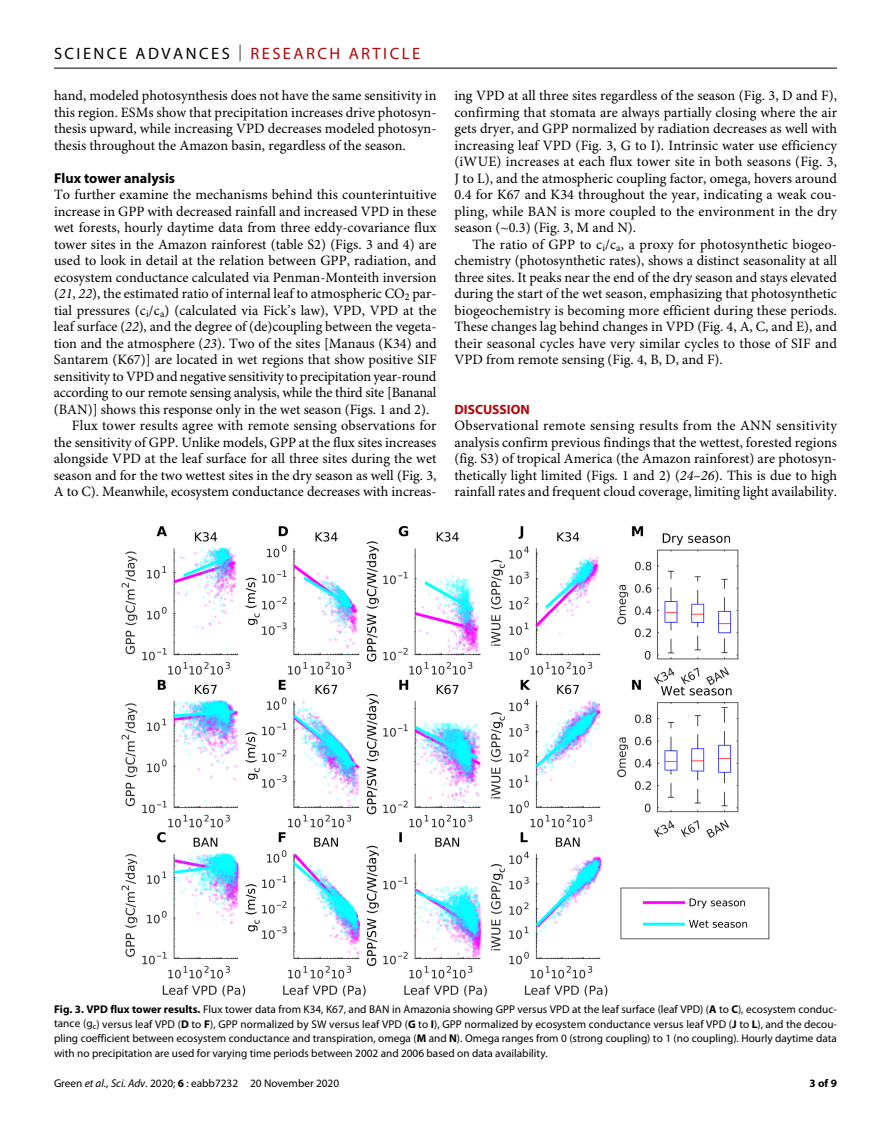
<style>
.page{position:relative;width:891px;height:1134px;background:#fff}
.page>*{position:absolute;margin:0;border:0;box-sizing:border-box;transform-origin:0 0}
.t1{font:16.5px "Myriad Pro";letter-spacing:.15em;color:#000}
.t2{font:14.25px/16.5px "Minion Pro";color:#000;text-align:justify}
.t3{font:14.25px "Minion Pro";letter-spacing:-.02em;color:#000}
.t4{font:700 14.25px "Myriad Pro";color:#000}
.t5{font:700 13.5px "Myriad Pro";color:#b10508}
.t6{font:11.25px/15px "Myriad Pro";color:#000;text-align:justify}
.t7{font:700 11.25px "Myriad Pro";color:#000}
.s1{font-weight:300}
.s2{color:#b10508}
.s3{font-style:italic}
.s4{font-weight:700}
</style>
<div class="page">
<hr style="left:54px;top:68px;width:783px;height:1px;background:#000">
<img style="left:122px;top:526px;width:648px;height:470px">
<p class="t1" style="left:54px;top:40px;width:368px">SCIENCE ADVANCES <span class="s1">|</span> <span class="s2">RESEARCH ARTICLE</span></p>
<p class="t2" style="left:54px;top:89px;width:384px">hand, modeled photosynthesis does not have the same sensitivity in this region. ESMs show that precipitation increases drive photosyn&shy;thesis upward, while increasing VPD decreases modeled photosyn&shy;thesis throughout the Amazon basin, regardless of the season.</p>
<p class="t4" style="left:54px;top:166px;width:123px">Flux tower analysis</p>
<p class="t2" style="left:54px;top:188px;width:384px">To further examine the mechanisms behind this counterintuitive</p>
<p class="t2" style="left:54px;top:204px;width:384px">increase in GPP with decreased rainfall and increased VPD in these</p>
<p class="t2" style="left:54px;top:221px;width:384px">wet forests, hourly daytime data from three eddy-covariance flux</p>
<p class="t2" style="left:54px;top:237px;width:384px">tower sites in the Amazon rainforest (table S2) (Figs. 3 and 4) are</p>
<p class="t2" style="left:54px;top:254px;width:384px">used to look in detail at the relation between GPP, radiation, and</p>
<p class="t2" style="left:54px;top:270px;width:384px">ecosystem conductance calculated via Penman-Monteith inversion</p>
<p class="t2" style="left:54px;top:287px;width:384px">(<span class="s3">21</span>, <span class="s3">22</span>), the estimated ratio of internal leaf to atmospheric CO<sub>2</sub> par-</p>
<p class="t2" style="left:54px;top:303px;width:384px">tial pressures (c<sub>i</sub>/c<sub>a</sub>) (calculated via Fick’s law), VPD, VPD at the</p>
<p class="t2" style="left:54px;top:320px;width:384px">leaf surface (<span class="s3">22</span>), and the degree of (de)coupling between the vegeta-</p>
<p class="t2" style="left:54px;top:336px;width:384px">tion and the atmosphere (<span class="s3">23</span>). Two of the sites [Manaus (K34) and</p>
<p class="t2" style="left:54px;top:353px;width:384px">Santarem (K67)] are located in wet regions that show positive SIF</p>
<p class="t2" style="left:54px;top:369px;width:384px">sensitivity to VPD and negative sensitivity to precipitation year-round</p>
<p class="t3" style="left:54px;top:384px;width:384px">according to our remote sensing analysis, while the third site [Bananal</p>
<p class="t2" style="left:54px;top:402px;width:377px">(BAN)] shows this response only in the wet season (Figs. 1 and 2).</p>
<p class="t2" style="left:72px;top:419px;width:366px">Flux tower results agree with remote sensing observations for</p>
<p class="t2" style="left:54px;top:435px;width:384px">the sensitivity of GPP. Unlike models, GPP at the flux sites increases</p>
<p class="t2" style="left:54px;top:452px;width:384px">alongside VPD at the leaf surface for all three sites during the wet</p>
<p class="t2" style="left:54px;top:468px;width:384px">season and for the two wettest sites in the dry season as well (Fig. 3,</p>
<p class="t2" style="left:54px;top:485px;width:384px">A to C). Meanwhile, ecosystem conductance decreases with increas-</p>
<p class="t2" style="left:454px;top:89px;width:384px">ing VPD at all three sites regardless of the season (Fig. 3, D and F), confirming that stomata are always partially closing where the air gets dryer, and GPP normalized by radiation decreases as well with increasing leaf VPD (Fig. 3, G to I). Intrinsic water use efficiency (iWUE) increases at each flux tower site in both seasons (Fig. 3, J to L), and the atmospheric coupling factor, omega, hovers around 0.4 for K67 and K34 throughout the year, indicating a weak cou&shy;pling, while BAN is more coupled to the environment in the dry season (~0.3) (Fig. 3, M and N).</p>
<p class="t2" style="left:454px;top:237px;width:384px;text-indent:18px">The ratio of GPP to c<sub>i</sub>/c<sub>a</sub>, a proxy for photosynthetic biogeo&shy;chemistry (photosynthetic rates), shows a distinct seasonality at all three sites. It peaks near the end of the dry season and stays elevated during the start of the wet season, emphasizing that photosynthetic biogeochemistry is becoming more efficient during these periods.<br>These changes lag behind changes in VPD (Fig. 4, A, C, and E), and their seasonal cycles have very similar cycles to those of SIF and VPD from remote sensing (Fig. 4, B, D, and F).</p>
<p class="t5" style="left:454px;top:398px;width:77px">DISCUSSION</p>
<p class="t2" style="left:454px;top:419px;width:384px">Observational remote sensing results from the ANN sensitivity analysis confirm previous findings that the wettest, forested regions (fig. S3) of tropical America (the Amazon rainforest) are photosyn&shy;thetically light limited (Figs. 1 and 2) (<span class="s3">24</span>–<span class="s3">26</span>). This is due to high rainfall rates and frequent cloud coverage, limiting light availability.</p>
<p class="t6" style="left:54px;top:1001px;width:785px"><span class="s4">Fig. 3. VPD flux tower results.</span> Flux tower data from K34, K67, and BAN in Amazonia showing GPP versus VPD at the leaf surface (leaf VPD) (<span class="s4">A</span> to <span class="s4">C</span>), ecosystem conduc&shy;tance (g<sub>c</sub>) versus leaf VPD (<span class="s4">D</span> to <span class="s4">F</span>), GPP normalized by SW versus leaf VPD (<span class="s4">G</span> to <span class="s4">I</span>), GPP normalized by ecosystem conductance versus leaf VPD (<span class="s4">J</span> to <span class="s4">L</span>), and the decou&shy;pling coefficient between ecosystem conductance and transpiration, omega (<span class="s4">M</span> and <span class="s4">N</span>). Omega ranges from 0 (strong coupling) to 1 (no coupling). Hourly daytime data with no precipitation are used for varying time periods between 2002 and 2006 based on data availability.</p>
<p class="t6" style="left:54px;top:1076px;width:287px">Green <span class="s3">et al</span>., <span class="s3">Sci. Adv.</span> 2020; <span class="s4">6</span> : eabb7232 20 November 2020</p>
<p class="t7" style="left:810px;top:1074px;width:29px">3 of 9</p>
</div>
